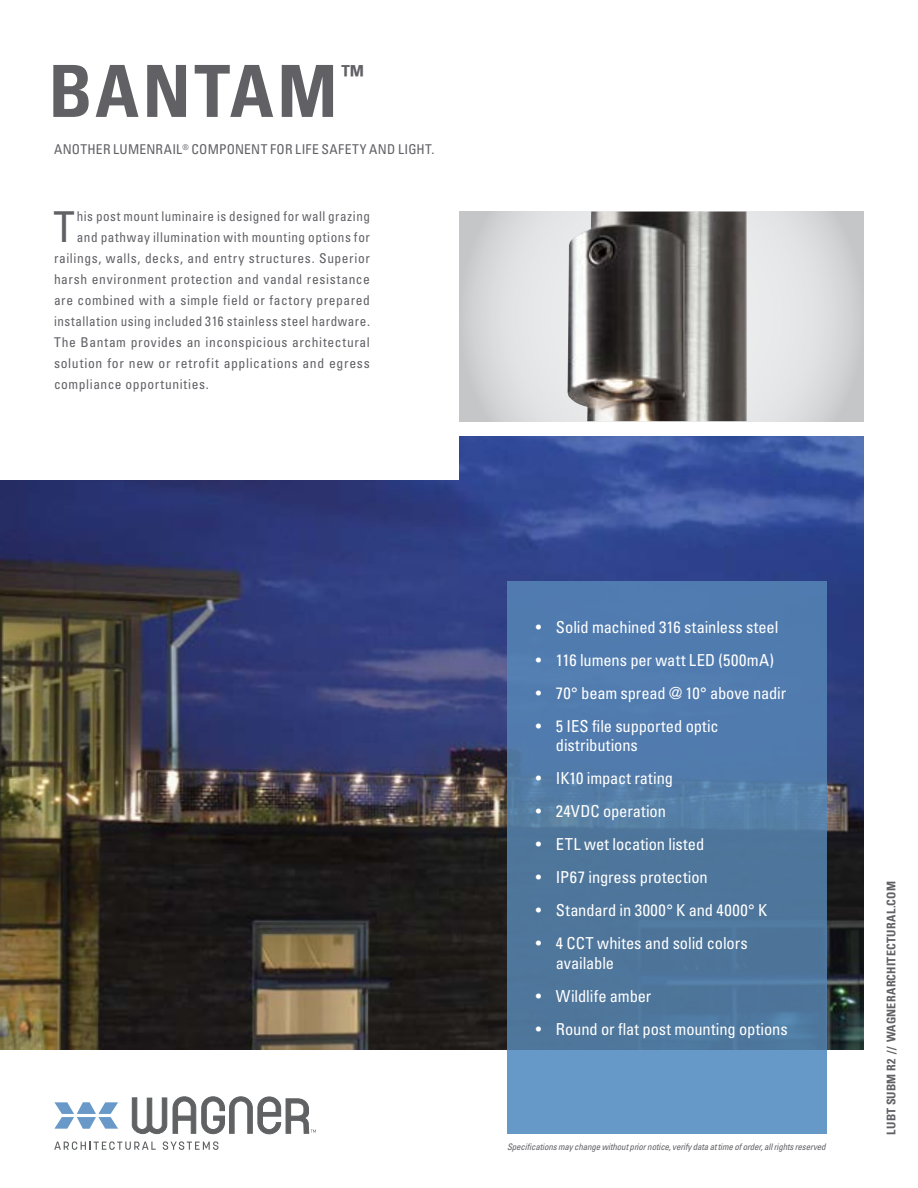
<style>
.page{position:relative;width:918px;height:1188px;background:#fff}
.page>*{position:absolute;margin:0;border:0;box-sizing:border-box;transform-origin:0 0}
.t1{font:700 condensed 72px "Univers LT Std";letter-spacing:.05em;color:#616065}
.t2{font:condensed 42.6px "Univers LT Std";color:#616065}
.t3{font:700 condensed 26.25px "Univers LT Std";color:#616065}
.t4{font:condensed 16.5px/19.5px "Univers LT Std";letter-spacing:-.005em;color:#fff}
.t5{font:condensed 13.5px "Univers LT Std";letter-spacing:.04em;color:#616065}
.t6{font:700 condensed 12px "Univers LT Std";letter-spacing:.015em;color:#616065}
.t7{font:italic condensed 9px "Univers LT Std";letter-spacing:-.015em;color:#616065}
</style>
<div class="page">
<svg style="left:459px;top:212px;width:405px;height:209px;background:#dbdcde"></svg>
<img style="left:0;top:436px;width:864px;height:614px">
<div style="left:0;top:194px;width:459px;height:286px;background:#fff"></div>
<svg style="left:507px;top:581px;width:320px;height:553px;background:#537eaa"></svg>
<svg style="left:54px;top:1102px;width:64px;height:27px"></svg>
<svg style="left:132px;top:1096px;width:184px;height:38px"></svg>
<svg style="left:54px;top:1141px;width:102px;height:9px"></svg>
<svg style="left:163px;top:1141px;width:56px;height:9px"></svg>
<img style="left:567px;top:212px;width:180px;height:209px">
<h1 class="t1" style="left:49px;top:47px;width:290px">BANTAM</h1>
<h3 class="t3" style="left:341px;top:59px;width:24px">™</h3>
<p class="t5" style="left:54px;top:141px;width:382px">ANOTHER LUMENRAIL<sup>®</sup> COMPONENT FOR LIFE SAFETY AND LIGHT.</p>
<h2 class="t2" style="left:53px;top:200px;width:23px">T</h2>
<p class="t5" style="left:77px;top:208px;width:295px">his post mount luminaire is designed for wall grazing</p>
<p class="t5" style="left:77px;top:229px;width:295px">and pathway illumination with mounting options for</p>
<p class="t5" style="left:54px;top:250px;width:317px">railings, walls, decks, and entry structures. Superior</p>
<p class="t5" style="left:54px;top:271px;width:317px">harsh environment protection and vandal resistance</p>
<p class="t5" style="left:54px;top:292px;width:317px">are combined with a simple field or factory prepared</p>
<p class="t5" style="left:54px;top:313px;width:317px">installation using included 316 stainless steel hardware.</p>
<p class="t5" style="left:54px;top:334px;width:317px">The Bantam provides an inconspicious architectural</p>
<p class="t5" style="left:54px;top:355px;width:317px">solution for new or retrofit applications and egress</p>
<p class="t5" style="left:54px;top:376px;width:156px">compliance opportunities.</p>
<p class="t4" style="left:536px;top:617px;width:244px">• Solid machined 316 stainless steel</p>
<p class="t4" style="left:536px;top:650px;width:240px">• 116 lumens per watt LED (500mA)</p>
<p class="t4" style="left:536px;top:683px;width:252px">• 70° beam spread @ 10° above nadir</p>
<p class="t4" style="left:556px;top:716px;width:164px;text-indent:-20px">• 5 IES file supported optic distributions</p>
<p class="t4" style="left:536px;top:768px;width:139px">• IK10 impact rating</p>
<p class="t4" style="left:536px;top:801px;width:132px">• 24VDC operation</p>
<p class="t4" style="left:536px;top:834px;width:170px">• ETL wet location listed</p>
<p class="t4" style="left:536px;top:867px;width:174px">• IP67 ingress protection</p>
<p class="t4" style="left:536px;top:900px;width:233px">• Standard in 3000° K and 4000° K</p>
<p class="t4" style="left:556px;top:933px;width:193px;text-indent:-20px">• 4 CCT whites and solid colors available</p>
<p class="t4" style="left:536px;top:986px;width:117px">• Wildlife amber</p>
<p class="t4" style="left:536px;top:1019px;width:254px">• Round or flat post mounting options</p>
<p class="t7" style="left:507px;top:1141px;width:320px">Specifications may change without prior notice, verify data at time of order, all rights reserved</p>
<p class="t6" style="left:884px;top:1135px;width:255px;rotate:-90deg">LUBT SUBM R2 // WAGNERARCHITECTURAL.COM</p>
</div>
